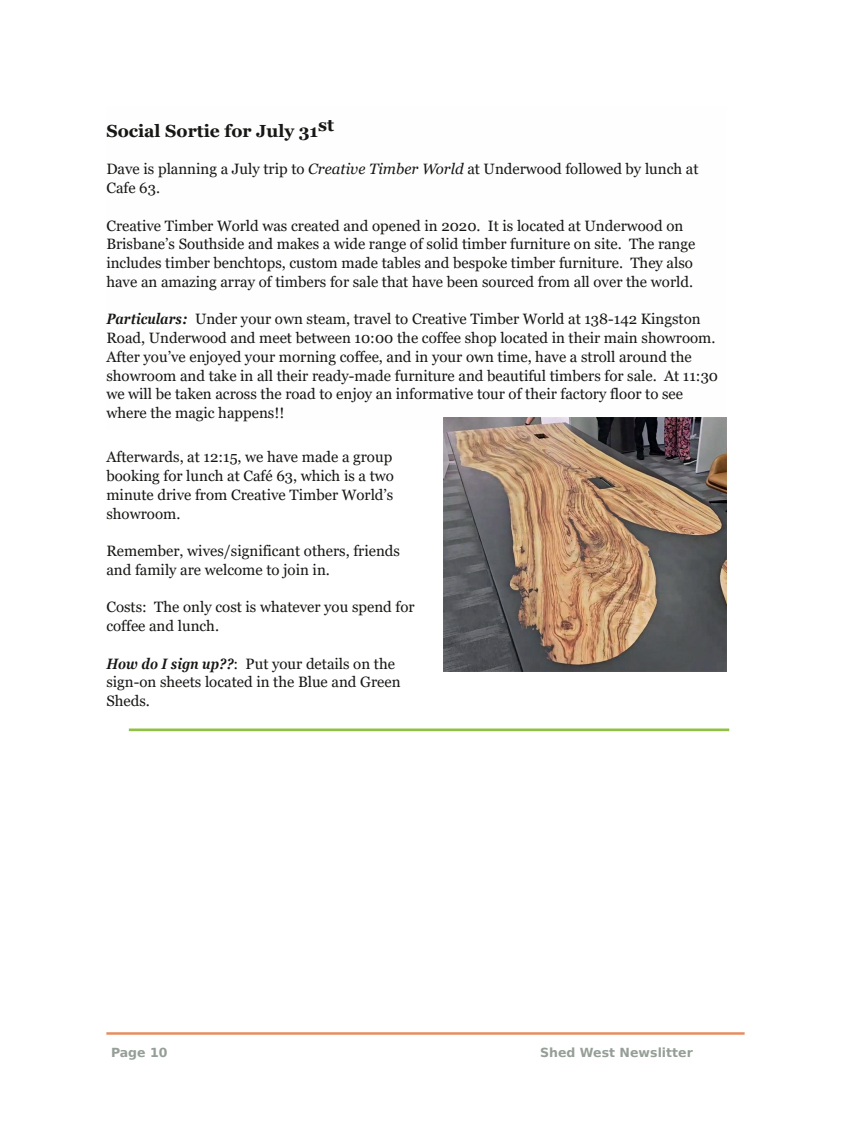
<style>
.page{position:relative;width:851px;height:1124px;background:#fff}
.page>*{position:absolute;margin:0;border:0;box-sizing:border-box;transform-origin:0 0}
.t1{font:700 17.5px "Georgia";color:#171715}
.t2{font:15px/18.8px "Georgia";color:#171715}
.t3{font:700 12.5px "Bitstream Vera Sans";color:#959e97}
.s1{font-family:"Georgia Pro";font-style:italic}
.s2{font-family:"Georgia Pro";font-weight:600;font-style:italic;font-stretch:condensed}
</style>
<div class="page">
<hr style="left:106px;top:1032px;width:638px;height:2px;background:#e78d5f">
<img style="left:443px;top:417px;width:283px;height:254px">
<hr style="left:129px;top:728px;width:600px;height:3px;background:#90c143">
<p class="t1" style="left:106px;top:121px;width:229px">Social Sortie for July 31st</p>
<p class="t2" style="left:106px;top:160px;width:593px">Dave is planning a July trip to <span class="s1">Creative Timber World</span> at Underwood followed by lunch at<br>Cafe 63.</p>
<p class="t2" style="left:106px;top:216px;width:590px">Creative Timber World was created and opened in 2020. It is located at Underwood on Brisbane’s Southside and makes a wide range of solid timber furniture on site. The range includes timber benchtops, custom made tables and bespoke timber furniture. They also have an amazing array of timbers for sale that have been sourced from all over the world.</p>
<p class="t2" style="left:106px;top:310px;width:613px"><span class="s2">Particulars:</span> Under your own steam, travel to Creative Timber World at 138-142 Kingston Road, Underwood and meet between 10:00 the coffee shop located in their main showroom.<br>After you’ve enjoyed your morning coffee, and in your own time, have a stroll around the showroom and take in all their ready-made furniture and beautiful timbers for sale. At 11:30 we will be taken across the road to enjoy an informative tour of their factory floor to see where the magic happens!!</p>
<p class="t2" style="left:106px;top:447px;width:289px;text-align:justify">Afterwards, at 12:15, we have made a group booking for lunch at Café 63, which is a two minute drive from Creative Timber World’s showroom.</p>
<p class="t2" style="left:106px;top:541px;width:295px">Remember, wives/significant others, friends and family are welcome to join in.</p>
<p class="t2" style="left:106px;top:597px;width:310px">Costs: The only cost is whatever you spend for coffee and lunch.</p>
<p class="t2" style="left:106px;top:654px;width:295px"><span class="s2">How do I sign up??</span>: Put your details on the sign-on sheets located in the Blue and Green<br>Sheds.</p>
<p class="t3" style="left:111px;top:1045px;width:58px">Page 10</p>
<p class="t3" style="left:540px;top:1045px;width:154px">Shed West Newslitter</p>
</div>
